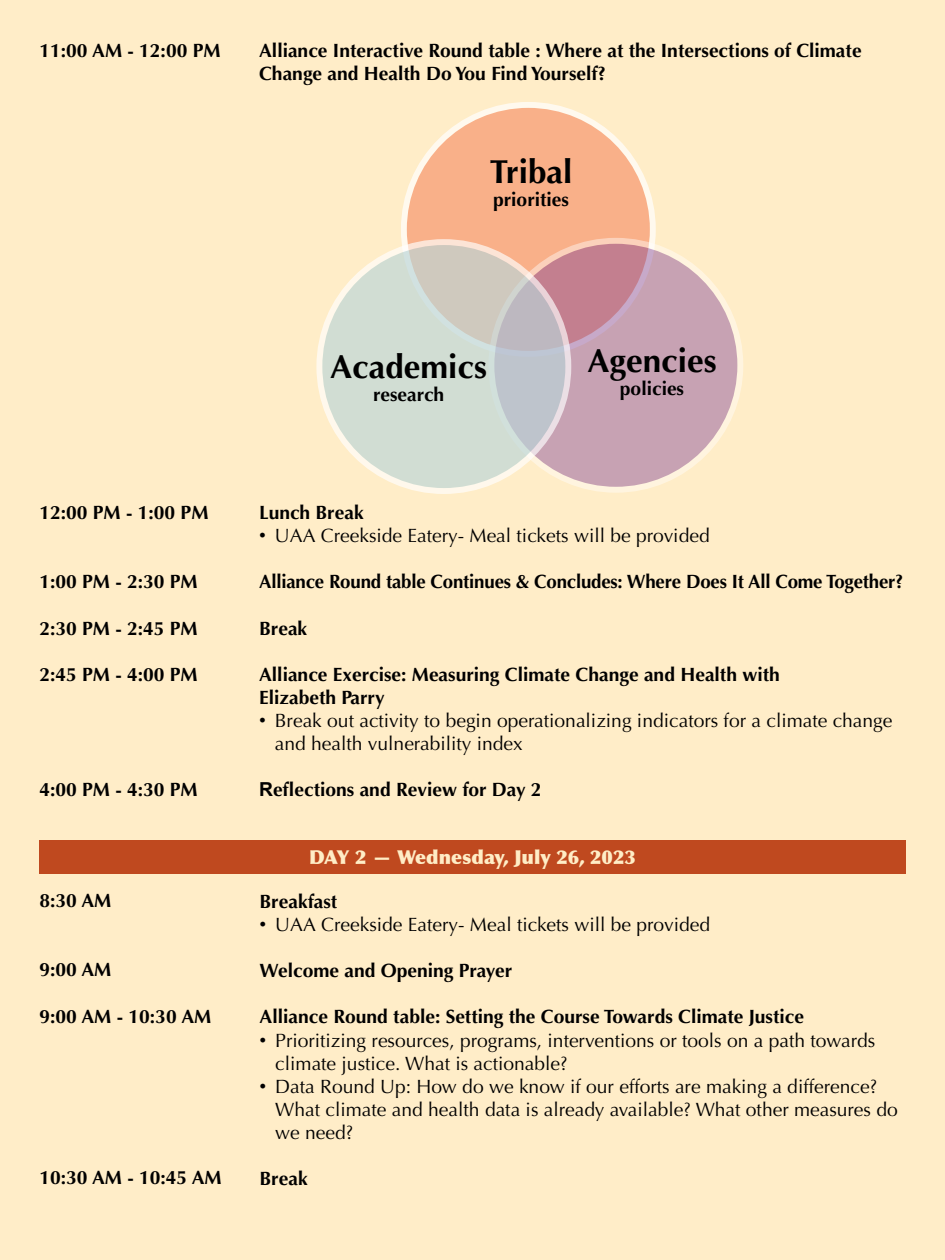
<style>
.page{position:relative;width:945px;height:1260px;background:#ffedc8}
.page>*{position:absolute;margin:0;border:0;box-sizing:border-box;transform-origin:0 0}
.t1{font:700 33.25px "Optima";color:#000}
.t2{font:700 19.25px/23.1px "Optima";color:#000}
.t3{font:19.25px/23.1px "Optima";color:#000}
.t4{font:900 19.25px "Optima";color:#ffedc6}
.s1{font-family:"Arial"}
</style>
<div class="page">
<svg style="left:404px;top:105px;width:249px;height:249px;background:#f9b38e"></svg>
<svg style="left:491px;top:241px;width:249px;height:249px;background:#c99faf"></svg>
<svg style="left:319px;top:242px;width:249px;height:249px;background:#cfd5cf"></svg>
<div style="left:316px;top:239px;width:255px;height:255px;border:6px solid #fff;border-radius:50%"></div>
<div style="left:39px;top:840px;width:867px;height:34px;background:#bf491f"></div>
<p class="t2" style="left:39px;top:39px;width:183px">11:00 AM - 12:00 PM</p>
<p class="t2" style="left:259px;top:39px;width:604px">Alliance Interactive Round table : Where at the Intersections of Climate<br>Change and Health Do You Find Yourself?</p>
<h1 class="t1" style="left:490px;top:152px;width:84px">Tribal</h1>
<p class="t2" style="left:493px;top:188px;width:77px">priorities</p>
<h1 class="t1" style="left:330px;top:347px;width:159px">Academics</h1>
<p class="t2" style="left:373px;top:383px;width:73px">research</p>
<h1 class="t1" style="left:587px;top:341px;width:131px">Agencies</h1>
<p class="t2" style="left:620px;top:377px;width:66px">policies</p>
<p class="t2" style="left:39px;top:501px;width:171px">12:00 PM - 1:00 PM</p>
<p class="t2" style="left:39px;top:571px;width:160px">1:00 PM - 2:30 PM</p>
<p class="t2" style="left:39px;top:617px;width:160px">2:30 PM - 2:45 PM</p>
<p class="t2" style="left:39px;top:663px;width:160px">2:45 PM - 4:00 PM</p>
<p class="t2" style="left:39px;top:778px;width:160px">4:00 PM - 4:30 PM</p>
<p class="t2" style="left:39px;top:889px;width:74px">8:30 AM</p>
<p class="t2" style="left:39px;top:958px;width:74px">9:00 AM</p>
<p class="t2" style="left:39px;top:1005px;width:173px">9:00 AM - 10:30 AM</p>
<p class="t2" style="left:39px;top:1166px;width:184px">10:30 AM - 10:45 AM</p>
<p class="t2" style="left:259px;top:501px;width:106px">Lunch Break</p>
<p class="t3" style="left:259px;top:524px;width:452px"><span class="s1">•</span> UAA Creekside Eatery- Meal tickets will be provided</p>
<p class="t2" style="left:259px;top:571px;width:646px">Alliance Round table Continues &amp; Concludes: Where Does It All Come Together?</p>
<p class="t2" style="left:259px;top:617px;width:50px">Break</p>
<p class="t2" style="left:259px;top:663px;width:522px">Alliance Exercise: Measuring Climate Change and Health with<br>Elizabeth Parry</p>
<p class="t3" style="left:275px;top:709px;width:619px;text-indent:-16px"><span class="s1">•</span> Break out activity to begin operationalizing indicators for a climate change and health vulnerability index</p>
<p class="t2" style="left:259px;top:778px;width:284px"><span class="s1">R</span>eflections and Review for Day 2</p>
<p class="t4" style="left:309px;top:845px;width:328px">DAY 2 — Wednesday, July 26, 2023</p>
<p class="t2" style="left:260px;top:890px;width:79px">Breakfast</p>
<p class="t3" style="left:260px;top:913px;width:452px"><span class="s1">•</span> UAA Creekside Eatery- Meal tickets will be provided</p>
<p class="t2" style="left:260px;top:959px;width:254px">Welcome and Opening Prayer</p>
<p class="t2" style="left:260px;top:1006px;width:546px">Alliance Round table: Setting the Course Towards Climate Justice</p>
<p class="t3" style="left:275px;top:1029px;width:601px;text-indent:-16px"><span class="s1">•</span> Prioritizing resources, programs, interventions or tools on a path towards climate justice. What is actionable?</p>
<p class="t3" style="left:275px;top:1075px;width:624px;text-indent:-16px"><span class="s1">•</span> Data Round Up: How do we know if our efforts are making a difference?<br>What climate and health data is already available? What other measures do we need?</p>
<p class="t2" style="left:260px;top:1167px;width:50px">Break</p>
</div>
